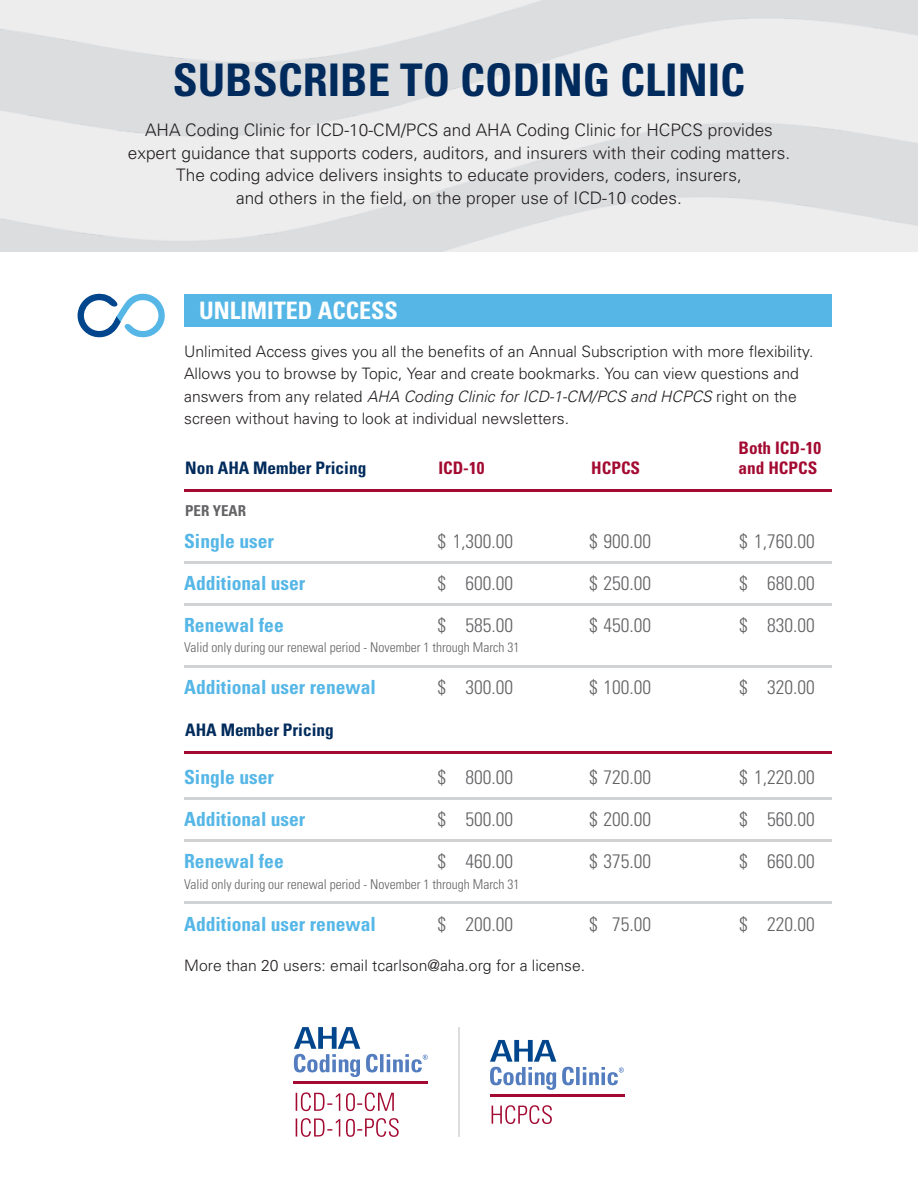
<style>
.page{position:relative;width:918px;height:1188px;background:#fff}
.page>*{position:absolute;margin:0;border:0;box-sizing:border-box;transform-origin:0 0}
.t1{font:700 condensed 45px "Univers";color:#002b5c}
.t2{font:700 condensed 24px "Univers";color:#fff}
.t3{font:300 condensed 19.5px "Univers";color:#636366}
.t4{font:700 condensed 19.5px "Univers";color:#56b7e7}
.t5{font:300 17.25px/22.5px "Univers";color:#231f20;text-align:center}
.t6{font:700 condensed 17.25px "Univers";color:#002b5c}
.t7{font:700 condensed 17.25px "Univers";color:#a30a32}
.t8{font:300 15.75px/22.5px "Univers";color:#231f20}
.t9{font:700 condensed 15px "Univers";color:#636366}
.t10{font:300 condensed 13.5px "Univers";color:#636366}
.s1{font-style:italic}
</style>
<div class="page">
<hr style="left:459px;top:1027px;width:1px;height:110px;background:#bcbdc0">
<svg style="left:294px;top:1027px;width:134px;height:50px"></svg>
<svg style="left:296px;top:1118px;width:103px;height:19px"></svg>
<svg style="left:296px;top:1092px;width:98px;height:19px"></svg>
<hr style="left:294px;top:1081px;width:134px;height:3px;background:#a30a32">
<svg style="left:490px;top:1040px;width:134px;height:50px"></svg>
<svg style="left:492px;top:1105px;width:60px;height:19px"></svg>
<hr style="left:490px;top:1094px;width:134px;height:3px;background:#a30a32">
<hr style="left:184px;top:489px;width:648px;height:3px;background:#a30a32">
<hr style="left:184px;top:752px;width:648px;height:2px;background:#a30a32">
<div style="left:184px;top:294px;width:648px;height:33px;background:#56b7e7"></div>
<svg style="left:77px;top:293px;width:88px;height:45px"></svg>
<hr style="left:184px;top:561px;width:648px;height:2px;background:#d1d2d4">
<hr style="left:184px;top:603px;width:648px;height:2px;background:#d1d2d4">
<hr style="left:184px;top:665px;width:648px;height:2px;background:#d1d2d4">
<hr style="left:184px;top:797px;width:648px;height:2px;background:#d1d2d4">
<hr style="left:184px;top:839px;width:648px;height:3px;background:#d1d2d4">
<hr style="left:184px;top:902px;width:648px;height:2px;background:#d1d2d4">
<p class="t1" style="left:173px;top:52px;width:574px">SUBSCRIBE TO CODING CLINIC</p>
<p class="t5" style="left:128px;top:118px;width:664px">AHA Coding Clinic for ICD-10-CM/PCS and AHA Coding Clinic for HCPCS provides expert guidance that supports coders, auditors, and insurers with their coding matters.<br>The coding advice delivers insights to educate providers, coders, insurers,<br>and others in the field, on the proper use of ICD-10 codes.</p>
<p class="t2" style="left:199px;top:296px;width:200px">UNLIMITED ACCESS</p>
<p class="t8" style="left:184px;top:340px;width:631px">Unlimited Access gives you all the benefits of an Annual Subscription with more flexibility.<br>Allows you to browse by Topic, Year and create bookmarks. You can view questions and answers from any related <span class="s1">AHA Coding Clinic for ICD-1-CM/PCS and HCPCS</span> right on the screen without having to look at individual newsletters.</p>
<p class="t6" style="left:185px;top:457px;width:183px">Non AHA Member Pricing</p>
<p class="t7" style="left:438px;top:457px;width:47px">ICD-10</p>
<p class="t7" style="left:591px;top:457px;width:50px">HCPCS</p>
<p class="t7" style="left:739px;top:438px;width:84px">Both ICD-10</p>
<p class="t7" style="left:739px;top:457px;width:80px">and HCPCS</p>
<p class="t9" style="left:185px;top:501px;width:62px">PER YEAR</p>
<p class="t4" style="left:184px;top:529px;width:91px">Single user</p>
<p class="t3" style="left:438px;top:530px;width:77px">$ 1,300.00</p>
<p class="t3" style="left:589px;top:530px;width:64px">$ 900.00</p>
<p class="t3" style="left:739px;top:530px;width:77px">$ 1,760.00</p>
<p class="t4" style="left:184px;top:571px;width:123px">Additional user</p>
<p class="t3" style="left:438px;top:572px;width:77px">$ 600.00</p>
<p class="t3" style="left:589px;top:572px;width:64px">$ 250.00</p>
<p class="t3" style="left:739px;top:572px;width:77px">$ 680.00</p>
<p class="t4" style="left:184px;top:613px;width:101px">Renewal fee</p>
<p class="t3" style="left:438px;top:614px;width:77px">$ 585.00</p>
<p class="t3" style="left:589px;top:614px;width:64px">$ 450.00</p>
<p class="t3" style="left:739px;top:614px;width:77px">$ 830.00</p>
<p class="t10" style="left:184px;top:639px;width:337px">Valid only during our renewal period - November 1 through March 31</p>
<p class="t4" style="left:184px;top:675px;width:193px">Additional user renewal</p>
<p class="t3" style="left:438px;top:676px;width:77px">$ 300.00</p>
<p class="t3" style="left:589px;top:676px;width:64px">$ 100.00</p>
<p class="t3" style="left:739px;top:676px;width:77px">$ 320.00</p>
<p class="t6" style="left:185px;top:719px;width:150px">AHA Member Pricing</p>
<p class="t4" style="left:184px;top:766px;width:91px">Single user</p>
<p class="t3" style="left:438px;top:766px;width:77px">$ 800.00</p>
<p class="t3" style="left:589px;top:766px;width:64px">$ 720.00</p>
<p class="t3" style="left:739px;top:766px;width:77px">$ 1,220.00</p>
<p class="t4" style="left:184px;top:808px;width:123px">Additional user</p>
<p class="t3" style="left:438px;top:808px;width:77px">$ 500.00</p>
<p class="t3" style="left:589px;top:808px;width:64px">$ 200.00</p>
<p class="t3" style="left:739px;top:808px;width:77px">$ 560.00</p>
<p class="t4" style="left:184px;top:850px;width:101px">Renewal fee</p>
<p class="t3" style="left:438px;top:850px;width:77px">$ 460.00</p>
<p class="t3" style="left:589px;top:850px;width:64px">$ 375.00</p>
<p class="t3" style="left:739px;top:850px;width:77px">$ 660.00</p>
<p class="t10" style="left:184px;top:876px;width:337px">Valid only during our renewal period - November 1 through March 31</p>
<p class="t4" style="left:184px;top:912px;width:193px">Additional user renewal</p>
<p class="t3" style="left:438px;top:912px;width:77px">$ 200.00</p>
<p class="t3" style="left:589px;top:912px;width:64px">$ 75.00</p>
<p class="t3" style="left:739px;top:912px;width:77px">$ 220.00</p>
<p class="t8" style="left:184px;top:954px;width:403px">More than 20 users: email tcarlson@aha.org for a license.</p>
</div>
